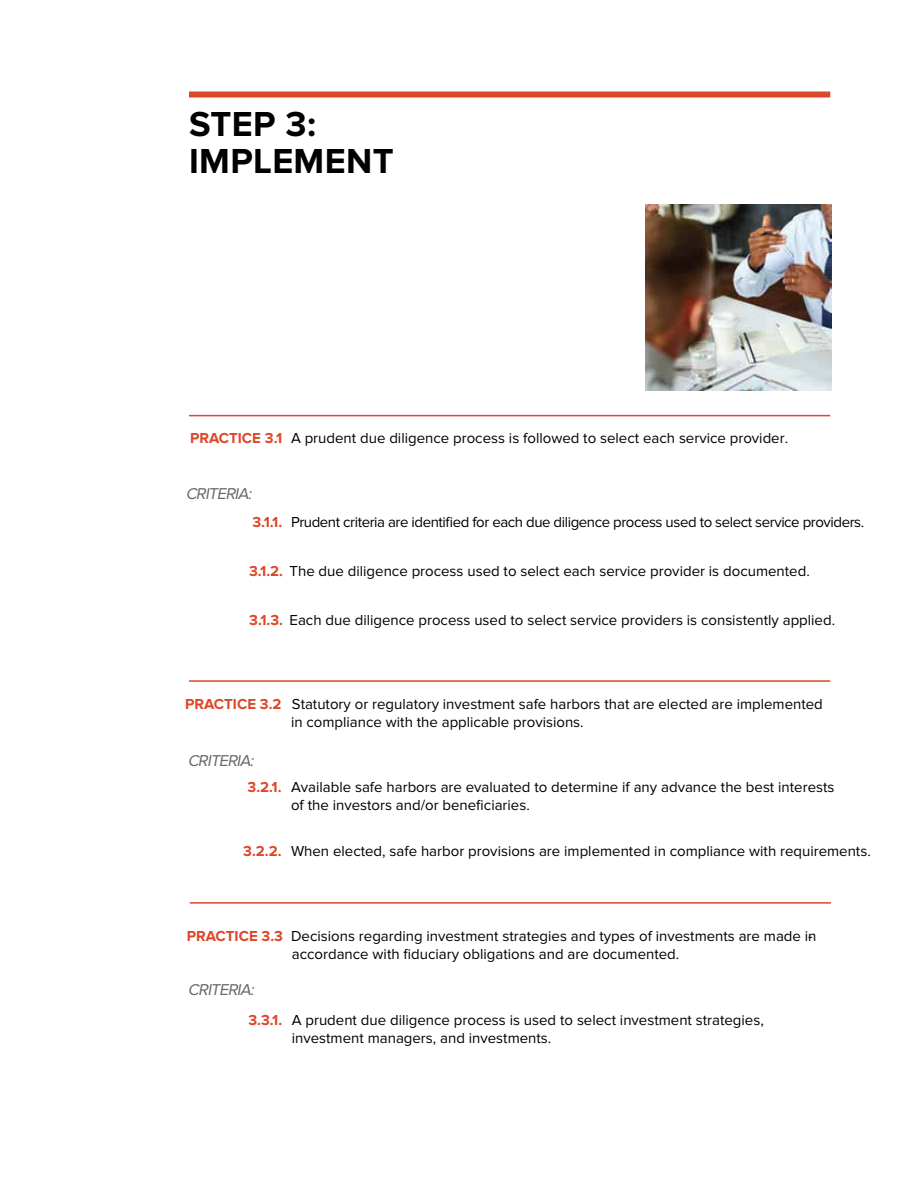
<style>
.page{position:relative;width:918px;height:1188px;background:#fff}
.page>*{position:absolute;margin:0;border:0;box-sizing:border-box;transform-origin:0 0}
.t1{font:700 36px/36.2px "Proxima Nova";letter-spacing:.01em;color:#010101}
.t2{font:italic 16.2px "Proxima Nova";color:#63676c}
.t3{font:15px/18px "Proxima Nova";color:#010101}
.t4{font:15px "Proxima Nova";letter-spacing:-.03em;color:#010101}
.s1{font-weight:700;color:#de4727}
</style>
<div class="page">
<img style="left:646px;top:205px;width:186px;height:185px">
<div style="left:189px;top:92px;width:641px;height:6px;background:#de4727"></div>
<hr style="left:189px;top:415px;width:641px;height:1px;background:#de4727">
<hr style="left:189px;top:680px;width:641px;height:2px;background:#de4727">
<hr style="left:190px;top:902px;width:641px;height:2px;background:#de4727">
<h1 class="t1" style="left:189px;top:107px;width:206px">STEP 3:<br>IMPLEMENT</h1>
<p class="t3" style="left:190px;top:430px;width:600px"><span class="s1">PRACTICE 3.1</span> A prudent due diligence process is followed to select each service provider.</p>
<p class="t2" style="left:186px;top:484px;width:71px">CRITERIA:</p>
<p class="t4" style="left:253px;top:513px;width:613px"><span class="s1">3.1.1.</span> Prudent criteria are identified for each due diligence process used to select service providers.</p>
<p class="t3" style="left:249px;top:562px;width:562px"><span class="s1">3.1.2.</span> The due diligence process used to select each service provider is documented.</p>
<p class="t3" style="left:249px;top:611px;width:587px"><span class="s1">3.1.3.</span> Each due diligence process used to select service providers is consistently applied.</p>
<p class="t3" style="left:291px;top:695px;width:533px;text-indent:-106px"><span class="s1">PRACTICE 3.2</span> Statutory or regulatory investment safe harbors that are elected are implemented in compliance with the applicable provisions.</p>
<p class="t2" style="left:188px;top:751px;width:71px">CRITERIA:</p>
<p class="t3" style="left:291px;top:779px;width:545px;text-indent:-43px"><span class="s1">3.2.1.</span> Available safe harbors are evaluated to determine if any advance the best interests of the investors and/or beneficiaries.</p>
<p class="t3" style="left:243px;top:842px;width:629px"><span class="s1">3.2.2.</span> When elected, safe harbor provisions are implemented in compliance with requirements.</p>
<p class="t3" style="left:292px;top:927px;width:526px;text-indent:-105px"><span class="s1">PRACTICE 3.3</span> Decisions regarding investment strategies and types of investments are made in accordance with fiduciary obligations and are documented.</p>
<p class="t3" style="left:808px;top:927px;width:6px">-</p>
<p class="t2" style="left:188px;top:980px;width:71px">CRITERIA:</p>
<p class="t3" style="left:292px;top:1011px;width:474px;text-indent:-43px"><span class="s1">3.3.1.</span> A prudent due diligence process is used to select investment strategies, investment managers, and investments.</p>
</div>
